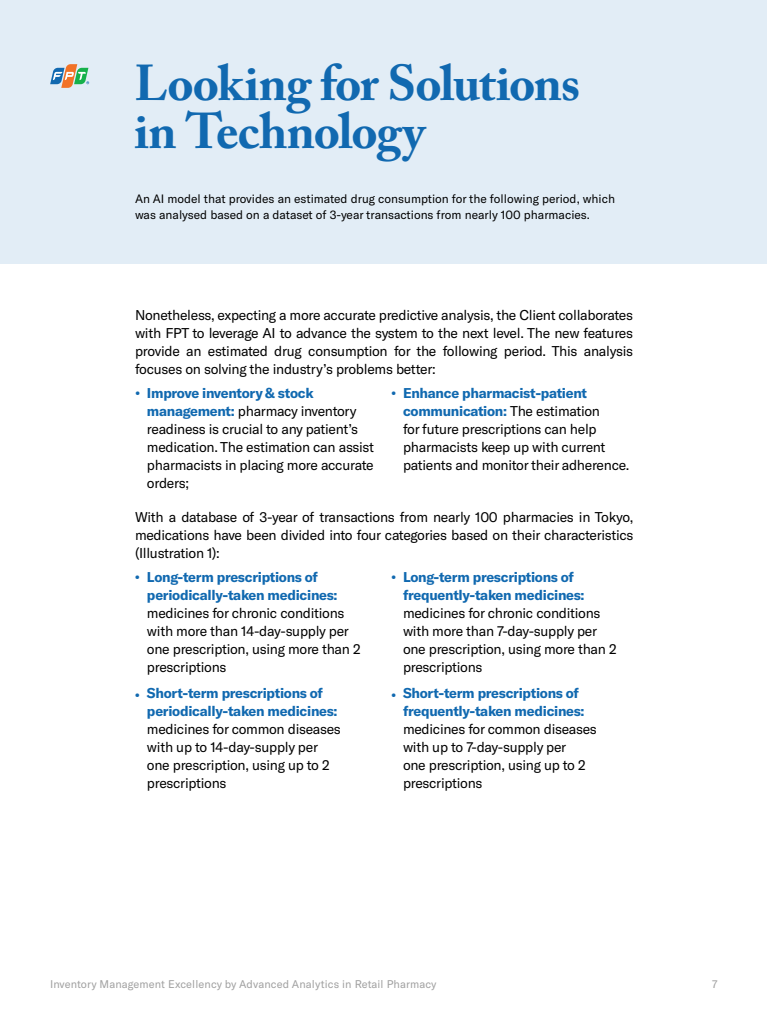
<style>
.page{position:relative;width:768px;height:1024px;background:#fff}
.page>*{position:absolute;margin:0;border:0;box-sizing:border-box;transform-origin:0 0}
.t1{font:700 50px/48px "Adobe Caslon Pro";letter-spacing:-.025em;color:#1169b0}
.t2{font:14px/18px "GT America";letter-spacing:-.02em;color:#000}
.t3{font:700 14px/18px "GT America";letter-spacing:-.02em;color:#1169b0}
.t4{font:12px/16px "GT America";color:#000}
.t5{font:11px "GT America";letter-spacing:.01em;color:#a0a0a0}
.s1{font-weight:700;color:#1169b0}
</style>
<div class="page">
<div style="left:0;top:0;width:767px;height:264px;background:#e2edf6"></div>
<svg style="left:50px;top:64px;width:39px;height:24px"></svg>
<h1 class="t1" style="left:134px;top:59px;width:447px">Looking for Solutions in Technology</h1>
<p class="t4" style="left:135px;top:190px;width:482px">An AI model that provides an estimated drug consumption for the following period, which was analysed based on a dataset of 3-year transactions from nearly 100 pharmacies.</p>
<p class="t2" style="left:135px;top:306px;width:500px;text-align:justify">Nonetheless, expecting a more accurate predictive analysis, the Client collaborates with FPT to leverage AI to advance the system to the next level. The new features provide an estimated drug consumption for the following period. This analysis focuses on solving the industry’s problems better:</p>
<p class="t2" style="left:147px;top:384px;width:229px"><span class="s1">Improve inventory &amp; stock management:</span> pharmacy inventory readiness is crucial to any patient’s medication. The estimation can assist pharmacists in placing more accurate orders;</p>
<p class="t2" style="left:403px;top:384px;width:228px"><span class="s1">Enhance pharmacist-patient communication:</span> The estimation<br>for future prescriptions can help pharmacists keep up with current patients and monitor their adherence.</p>
<p class="t3" style="left:135px;top:384px;width:7px">•</p>
<p class="t3" style="left:391px;top:384px;width:7px">•</p>
<p class="t2" style="left:135px;top:508px;width:500px;text-align:justify">With a database of 3-year of transactions from nearly 100 pharmacies in Tokyo, medications have been divided into four categories based on their characteristics (Illustration 1):</p>
<p class="t3" style="left:147px;top:568px;width:192px">Long-term prescriptions of periodically-taken medicines:</p>
<p class="t2" style="left:147px;top:604px;width:215px">medicines for chronic conditions with more than 14-day-supply per one prescription, using more than 2 prescriptions</p>
<p class="t3" style="left:147px;top:684px;width:192px">Short-term prescriptions of periodically-taken medicines:</p>
<p class="t2" style="left:147px;top:720px;width:195px">medicines for common diseases with up to 14-day-supply per one prescription, using up to 2 prescriptions</p>
<p class="t3" style="left:135px;top:568px;width:7px">•</p>
<p class="t3" style="left:135px;top:686px;width:7px">•</p>
<p class="t3" style="left:403px;top:568px;width:183px">Long-term prescriptions of frequently-taken medicines:</p>
<p class="t2" style="left:403px;top:604px;width:215px">medicines for chronic conditions with more than 7-day-supply per one prescription, using more than 2 prescriptions</p>
<p class="t3" style="left:403px;top:684px;width:183px">Short-term prescriptions of frequently-taken medicines:</p>
<p class="t2" style="left:403px;top:720px;width:195px">medicines for common diseases with up to 7-day-supply per<br>one prescription, using up to 2 prescriptions</p>
<p class="t3" style="left:391px;top:568px;width:7px">•</p>
<p class="t3" style="left:391px;top:686px;width:7px">•</p>
<p class="t5" style="left:50px;top:978px;width:388px">Inventory Management Excellency by Advanced Analytics in Retail Pharmacy</p>
<p class="t5" style="left:712px;top:978px;width:7px">7</p>
</div>
